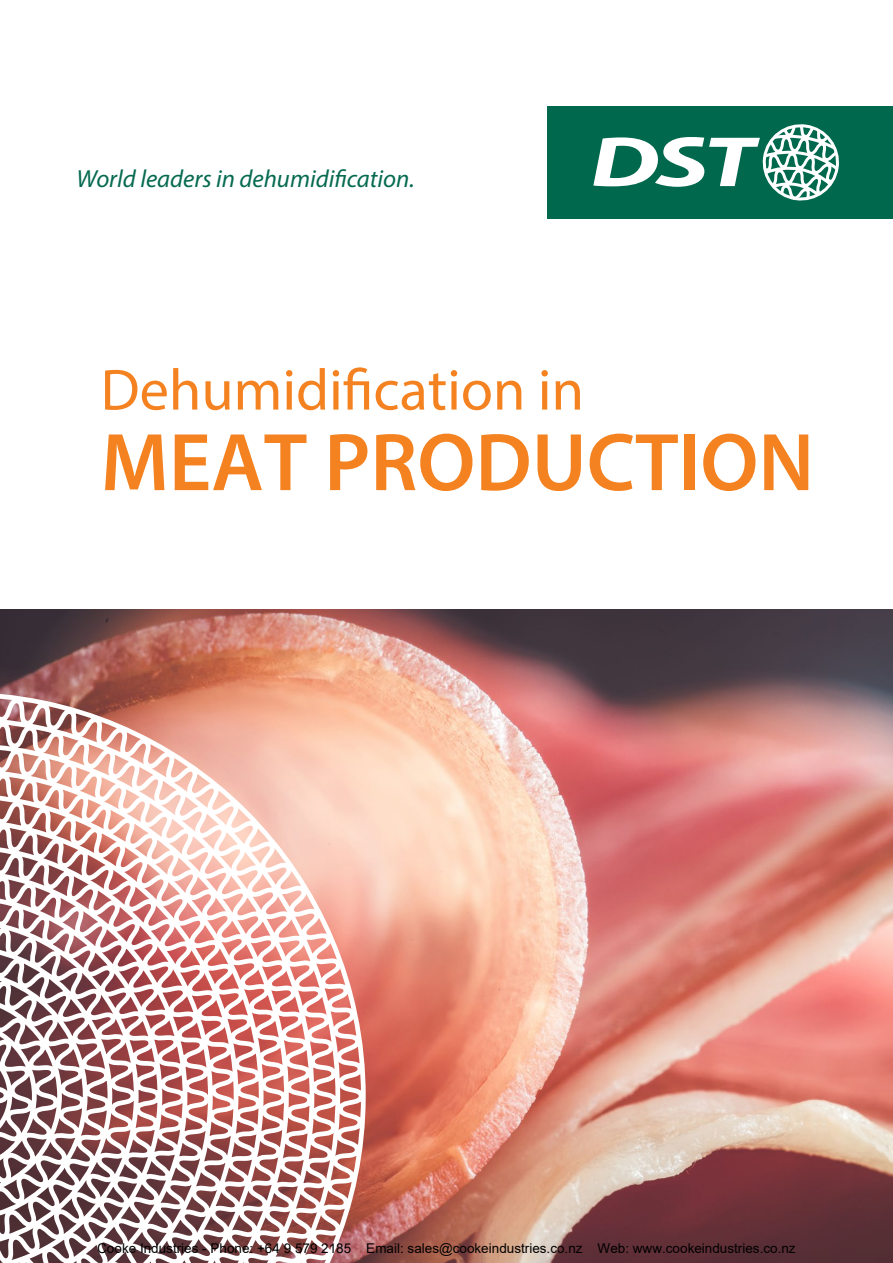
<style>
.page{position:relative;width:893px;height:1263px;background:#fff}
.page>*{position:absolute;margin:0;border:0;box-sizing:border-box;transform-origin:0 0}
.Front_page_-_Header{font:600 82.5px "Myriad Pro";color:#f58220}
.Front_page_-_Subhead{font:58.5px "Myriad Pro";color:#f58220}
.Slogan{font:italic 24.75px "Myriad Pro";color:#066a50}
.t1{font:13.5px "Arial";color:#000}
</style>
<div class="page">
<img style="left:0;top:609px;width:893px;height:654px">
<div style="left:548px;top:106px;width:345px;height:112px;background:#00684d"></div>
<svg style="left:593px;top:124px;width:246px;height:76px"></svg>
<svg style="left:0;top:692px;width:366px;height:571px"></svg>
<p class="Slogan" style="left:77px;top:163px;width:340px">World leaders in dehumidification.</p>
<p class="Front_page_-_Subhead" style="left:101px;top:354px;width:485px">Dehumidification in</p>
<p class="Front_page_-_Header" style="left:101px;top:410px;width:715px">MEAT PRODUCTION</p>
<p class="t1" style="left:97px;top:1239px;width:700px">Cooke Industries - Phone: +64 9 579 2185 Email: sales@cookeindustries.co.nz Web: www.cookeindustries.co.nz</p>
</div>
